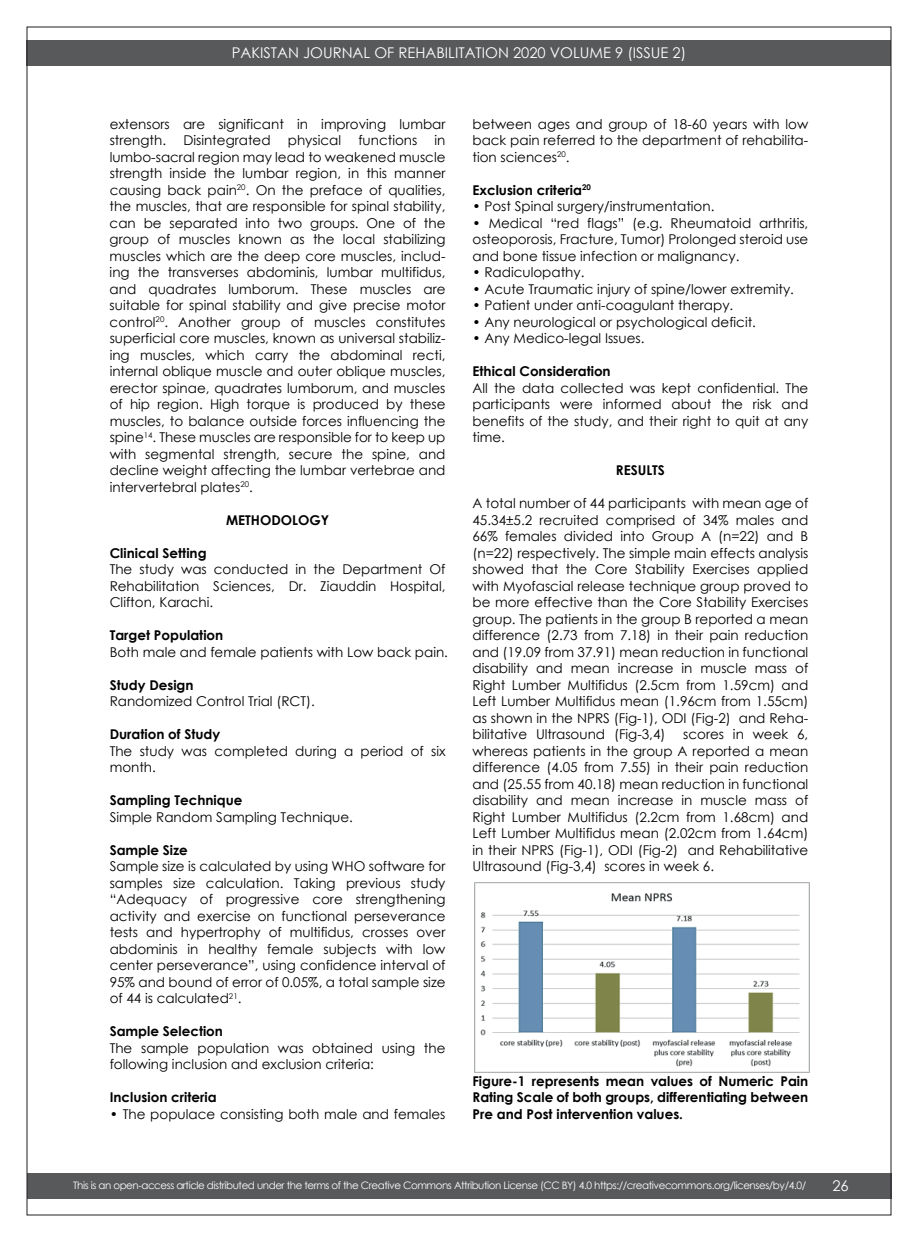
<style>
.page{position:relative;width:918px;height:1242px;background:#fff}
.page>*{position:absolute;margin:0;border:0;box-sizing:border-box;transform-origin:0 0}
.t1{font:14.7px "Century Gothic";color:#fff}
.t2{font:13.5px/16.5px "Century Gothic";color:#000;text-align:justify}
.t3{font:700 13.5px/16.5px "Century Gothic";color:#000;text-align:justify}
.t4{font:10.35px "Century Gothic";letter-spacing:-.04em;color:#fff}
.s1{font-size:14.7px;color:#fff}
</style>
<div class="page">
<div style="left:27px;top:40px;width:864px;height:26px;background:#58595b"></div>
<div style="left:27px;top:1173px;width:864px;height:26px;background:#58595b"></div>
<img style="left:475px;top:883px;width:334px;height:189px">
<p class="t1" style="left:232px;top:43px;width:456px">PAKISTAN JOURNAL OF REHABILITATION 2020 VOLUME 9 (ISSUE 2)</p>
<p class="t2" style="left:110px;top:115px;width:337px;text-indent:-69px"><span class="s1">EDITORIAL</span>extensors are significant in improving lumbar strength.</p>
<p class="t2" style="left:110px;top:132px;width:337px;text-indent:325px">in lumbo-sacral region may lead to weakened muscle strength inside the lumbar region, in this manner causing back pain<sup>20</sup>. On the preface of qualities, the muscles, that are responsible for spinal stability, can be separated into two groups. One of the group of muscles known as the local stabilizing muscles which are the deep core muscles, includ&shy;ing the transverses abdominis, lumbar multifidus, and quadrates lumborum. These muscles are suitable for spinal stability and give precise motor control<sup>20</sup>. Another group of muscles constitutes superficial core muscles, known as universal stabiliz&shy;ing muscles, which carry the abdominal recti, internal oblique muscle and outer oblique muscles, erector spinae, quadrates lumborum, and muscles of hip region. High torque is produced by these muscles, to balance outside forces influencing the spine<sup>14</sup>. These muscles are responsible for to keep up with segmental strength, secure the spine, and decline weight affecting the lumbar vertebrae and intervertebral plates<sup>20</sup>.</p>
<p class="t3" style="left:226px;top:511px;width:105px">METHODOLOGY</p>
<p class="t3" style="left:110px;top:544px;width:98px">Clinical Setting</p>
<p class="t2" style="left:110px;top:561px;width:337px">The study was conducted in the Department Of Rehabilitation Sciences, Dr. Ziauddin Hospital, Clifton, Karachi.</p>
<p class="t3" style="left:110px;top:627px;width:115px">Target Population</p>
<p class="t2" style="left:110px;top:643px;width:340px">Both male and female patients with Low back pain.</p>
<p class="t3" style="left:110px;top:676px;width:85px">Study Design</p>
<p class="t2" style="left:110px;top:693px;width:207px">Randomized Control Trial (RCT).</p>
<p class="t3" style="left:110px;top:726px;width:112px">Duration of Study</p>
<p class="t2" style="left:110px;top:742px;width:337px">The study was completed during a period of six month.</p>
<p class="t3" style="left:110px;top:792px;width:134px">Sampling Technique</p>
<p class="t2" style="left:110px;top:808px;width:245px">Simple Random Sampling Technique.</p>
<p class="t3" style="left:110px;top:841px;width:80px">Sample Size</p>
<p class="t2" style="left:110px;top:858px;width:337px">Sample size is calculated by using WHO software for samples size calculation. Taking previous study “Adequacy of progressive core strengthening activity and exercise on functional perseverance tests and hypertrophy of multifidus, crosses over abdominis in healthy female subjects with low center perseverance”, using confidence interval of 95% and bound of error of 0.05%, a total sample size of 44 is calculated<sup>21</sup>.</p>
<p class="t3" style="left:110px;top:1023px;width:115px">Sample Selection</p>
<p class="t2" style="left:110px;top:1039px;width:337px">The sample population was obtained using the following inclusion and exclusion criteria:</p>
<p class="t3" style="left:110px;top:1089px;width:108px">Inclusion criteria</p>
<p class="t2" style="left:110px;top:1105px;width:337px">• The populace consisting both male and females</p>
<p class="t2" style="left:183px;top:132px;width:89px">Disintegrated</p>
<p class="t2" style="left:288px;top:132px;width:55px">physical</p>
<p class="t2" style="left:358px;top:132px;width:61px">functions</p>
<p class="t2" style="left:472px;top:115px;width:337px">between ages and group of 18-60 years with low back pain referred to the department of rehabilita&shy;tion sciences<sup>20</sup>.</p>
<p class="t3" style="left:472px;top:181px;width:120px">Exclusion criteria<sup>20</sup></p>
<p class="t2" style="left:473px;top:198px;width:243px">• Post Spinal surgery/instrumentation.</p>
<p class="t2" style="left:473px;top:214px;width:337px">• Medical “red flags” (e.g. Rheumatoid arthritis, osteoporosis, Fracture, Tumor) Prolonged steroid use and bone tissue infection or malignancy.</p>
<p class="t2" style="left:473px;top:264px;width:113px">• Radiculopathy.</p>
<p class="t2" style="left:473px;top:280px;width:323px">• Acute Traumatic injury of spine/lower extremity.</p>
<p class="t2" style="left:473px;top:297px;width:262px">• Patient under anti-coagulant therapy.</p>
<p class="t2" style="left:473px;top:313px;width:285px">• Any neurological or psychological deficit.</p>
<p class="t2" style="left:473px;top:330px;width:174px">• Any Medico-legal Issues.</p>
<p class="t3" style="left:473px;top:363px;width:140px">Ethical Consideration</p>
<p class="t2" style="left:473px;top:379px;width:337px">All the data collected was kept confidential. The participants were informed about the risk and benefits of the study, and their right to quit at any time.</p>
<p class="t3" style="left:616px;top:462px;width:51px">RESULTS</p>
<p class="t2" style="left:473px;top:495px;width:337px">A total number of 44 participants with mean age of 45.34±5.2 recruited comprised of 34% males and 66% females divided into Group A (n=22) and B (n=22) respectively. The simple main effects analysis showed that the Core Stability Exercises applied with Myofascial release technique group proved to be more effective than the Core Stability Exercises group. The patients in the group B reported a mean difference (2.73 from 7.18) in their pain reduction and (19.09 from 37.91) mean reduction in functional disability and mean increase in muscle mass of Right Lumber Multifidus (2.5cm from 1.59cm) and Left Lumber Multifidus mean (1.96cm from 1.55cm) as shown in the NPRS (Fig-1), ODI (Fig-2) and Reha&shy;bilitative Ultrasound (Fig-3,4)</p>
<p class="t2" style="left:473px;top:726px;width:337px;text-indent:211px">scores in week 6, whereas patients in the group A reported a mean difference (4.05 from 7.55) in their pain reduction and (25.55 from 40.18) mean reduction in functional disability and mean increase in muscle mass of Right Lumber Multifidus (2.2cm from 1.68cm) and Left Lumber Multifidus mean (2.02cm from 1.64cm) in their NPRS (Fig-1), ODI (Fig-2) and Rehabilitative Ultrasound (Fig-3,4) scores in week 6.</p>
<p class="t3" style="left:473px;top:1072px;width:337px">Figure-1 represents mean values of Numeric Pain Rating Scale of both groups, differentiating between Pre and Post intervention values.</p>
<p class="t4" style="left:73px;top:1179px;width:734px">This is an open-access article distributed under the terms of the Creative Commons Attribution License (CC BY) 4.0 https://creativecommons.org/licenses/by/4.0/</p>
<p class="t1" style="left:832px;top:1176px;width:18px">26</p>
</div>
